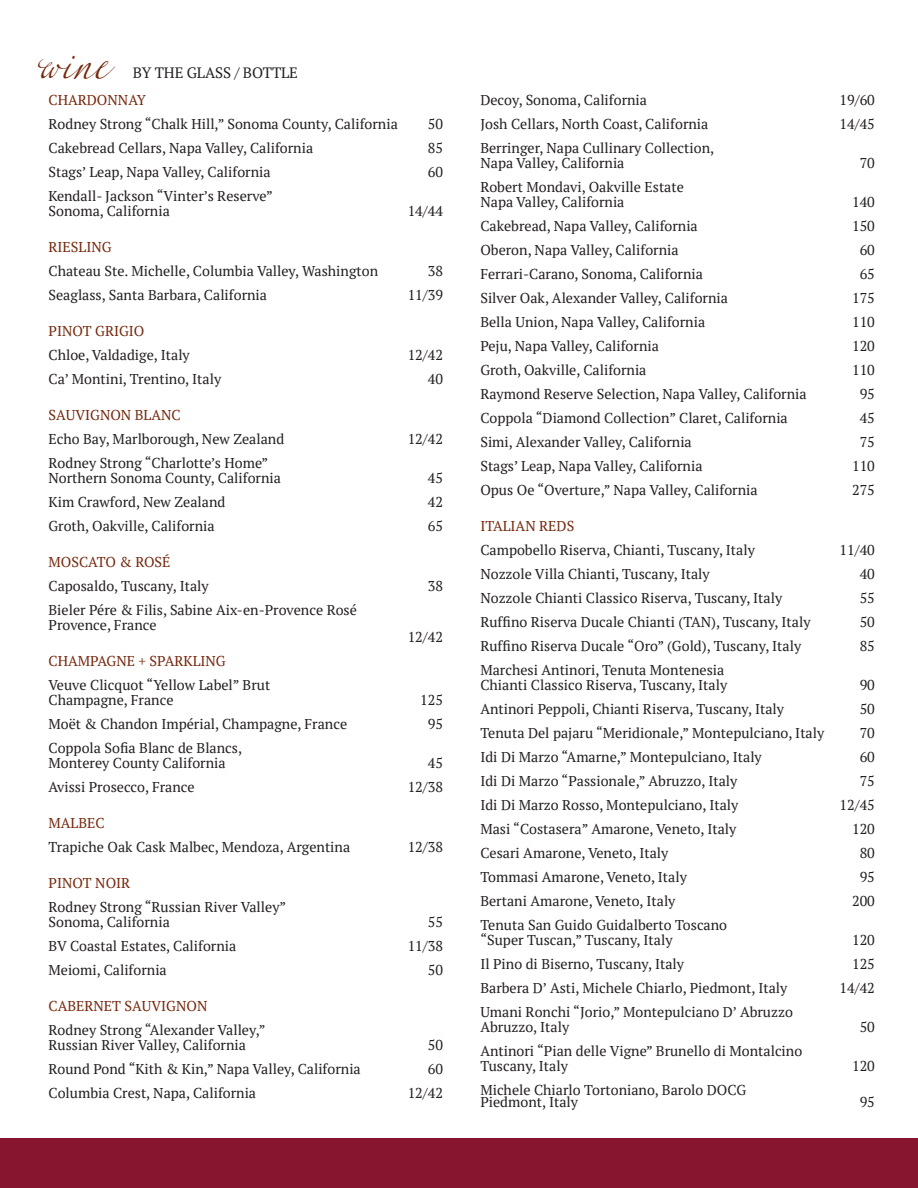
<style>
.page{position:relative;width:918px;height:1188px;background:#fff}
.page>*{position:absolute;margin:0;border:0;box-sizing:border-box;transform-origin:0 0}
.t1{font:49.5px "Leander Script Pro";color:#76270c}
.t2{font:15px "PT Serif";letter-spacing:-.01em;color:#231f20}
.t3{font:14.25px/15px "PT Serif";color:#231f20}
.t4{font:14.25px "PT Serif";color:#76270c}
</style>
<div class="page">
<div style="left:0;top:1138px;width:918px;height:50px;background:#88152f"></div>
<p class="t1" style="left:40px;top:32px;width:75px">wine</p>
<p class="t2" style="left:133px;top:63px;width:167px">BY THE GLASS / BOTTLE</p>
<p class="t4" style="left:49px;top:91px;width:99px">CHARDONNAY</p>
<p class="t3" style="left:49px;top:116px;width:351px">Rodney Strong “Chalk Hill,” Sonoma County, California</p>
<p class="t3" style="left:428px;top:116px;width:17px">50</p>
<p class="t3" style="left:49px;top:140px;width:266px">Cakebread Cellars, Napa Valley, California</p>
<p class="t3" style="left:428px;top:140px;width:17px">85</p>
<p class="t3" style="left:49px;top:164px;width:224px">Stags’ Leap, Napa Valley, California</p>
<p class="t3" style="left:428px;top:164px;width:17px">60</p>
<p class="t3" style="left:49px;top:188px;width:226px">Kendall- Jackson “Vinter’s Reserve”<br>Sonoma, California</p>
<p class="t3" style="left:408px;top:203px;width:37px">14/44</p>
<p class="t4" style="left:49px;top:238px;width:65px">RIESLING</p>
<p class="t3" style="left:49px;top:263px;width:331px">Chateau Ste. Michelle, Columbia Valley, Washington</p>
<p class="t3" style="left:428px;top:263px;width:17px">38</p>
<p class="t3" style="left:49px;top:287px;width:220px">Seaglass, Santa Barbara, California</p>
<p class="t3" style="left:408px;top:287px;width:37px">11/39</p>
<p class="t4" style="left:49px;top:322px;width:98px">PINOT GRIGIO</p>
<p class="t3" style="left:49px;top:347px;width:143px">Chloe, Valdadige, Italy</p>
<p class="t3" style="left:408px;top:347px;width:37px">12/42</p>
<p class="t3" style="left:49px;top:371px;width:174px">Ca’ Montini, Trentino, Italy</p>
<p class="t3" style="left:428px;top:371px;width:17px">40</p>
<p class="t4" style="left:49px;top:406px;width:134px">SAUVIGNON BLANC</p>
<p class="t3" style="left:49px;top:431px;width:237px">Echo Bay, Marlborough, New Zealand</p>
<p class="t3" style="left:408px;top:431px;width:37px">12/42</p>
<p class="t3" style="left:49px;top:455px;width:234px">Rodney Strong “Charlotte’s Home”<br>Northern Sonoma County, California</p>
<p class="t3" style="left:428px;top:470px;width:17px">45</p>
<p class="t3" style="left:49px;top:494px;width:178px">Kim Crawford, New Zealand</p>
<p class="t3" style="left:428px;top:494px;width:17px">42</p>
<p class="t3" style="left:49px;top:518px;width:168px">Groth, Oakville, California</p>
<p class="t3" style="left:428px;top:518px;width:17px">65</p>
<p class="t4" style="left:49px;top:553px;width:124px">MOSCATO &amp; ROSÉ</p>
<p class="t3" style="left:49px;top:578px;width:162px">Caposaldo, Tuscany, Italy</p>
<p class="t3" style="left:428px;top:578px;width:17px">38</p>
<p class="t3" style="left:49px;top:602px;width:310px">Bieler Pére &amp; Filis, Sabine Aix-en-Provence Rosé<br>Provence, France</p>
<p class="t3" style="left:408px;top:629px;width:37px">12/42</p>
<p class="t4" style="left:49px;top:652px;width:179px">CHAMPAGNE + SPARKLING</p>
<p class="t3" style="left:49px;top:677px;width:223px">Veuve Clicquot “Yellow Label” Brut<br>Champagne, France</p>
<p class="t3" style="left:420px;top:692px;width:24px">125</p>
<p class="t3" style="left:49px;top:716px;width:300px">Moët &amp; Chandon Impérial, Champagne, France</p>
<p class="t3" style="left:428px;top:716px;width:17px">95</p>
<p class="t3" style="left:49px;top:740px;width:195px">Coppola Sofia Blanc de Blancs,<br>Monterey County California</p>
<p class="t3" style="left:428px;top:755px;width:17px">45</p>
<p class="t3" style="left:49px;top:779px;width:148px">Avissi Prosecco, France</p>
<p class="t3" style="left:408px;top:779px;width:37px">12/38</p>
<p class="t4" style="left:49px;top:814px;width:58px">MALBEC</p>
<p class="t3" style="left:49px;top:839px;width:303px">Trapiche Oak Cask Malbec, Mendoza, Argentina</p>
<p class="t3" style="left:408px;top:839px;width:37px">12/38</p>
<p class="t4" style="left:49px;top:874px;width:83px">PINOT NOIR</p>
<p class="t3" style="left:49px;top:899px;width:239px">Rodney Strong “Russian River Valley”<br>Sonoma, California</p>
<p class="t3" style="left:428px;top:914px;width:17px">55</p>
<p class="t3" style="left:49px;top:938px;width:189px">BV Coastal Estates, California</p>
<p class="t3" style="left:408px;top:938px;width:37px">11/38</p>
<p class="t3" style="left:49px;top:962px;width:120px">Meiomi, California</p>
<p class="t3" style="left:428px;top:962px;width:17px">50</p>
<p class="t4" style="left:49px;top:997px;width:160px">CABERNET SAUVIGNON</p>
<p class="t3" style="left:49px;top:1022px;width:219px">Rodney Strong “Alexander Valley,”<br>Russian River Valley, California</p>
<p class="t3" style="left:428px;top:1037px;width:17px">50</p>
<p class="t3" style="left:49px;top:1061px;width:314px">Round Pond “Kith &amp; Kin,” Napa Valley, California</p>
<p class="t3" style="left:428px;top:1061px;width:17px">60</p>
<p class="t3" style="left:49px;top:1085px;width:209px">Columbia Crest, Napa, California</p>
<p class="t3" style="left:408px;top:1085px;width:37px">12/42</p>
<p class="t3" style="left:480px;top:92px;width:168px">Decoy, Sonoma, California</p>
<p class="t3" style="left:840px;top:92px;width:37px">19/60</p>
<p class="t3" style="left:480px;top:116px;width:230px">Josh Cellars, North Coast, California</p>
<p class="t3" style="left:840px;top:116px;width:37px">14/45</p>
<p class="t3" style="left:480px;top:140px;width:235px">Berringer, Napa Cullinary Collection,<br>Napa Valley, California</p>
<p class="t3" style="left:860px;top:155px;width:17px">70</p>
<p class="t3" style="left:480px;top:179px;width:205px">Robert Mondavi, Oakville Estate<br>Napa Valley, California</p>
<p class="t3" style="left:852px;top:194px;width:24px">140</p>
<p class="t3" style="left:480px;top:218px;width:219px">Cakebread, Napa Valley, California</p>
<p class="t3" style="left:852px;top:218px;width:24px">150</p>
<p class="t3" style="left:480px;top:242px;width:200px">Oberon, Napa Valley, California</p>
<p class="t3" style="left:860px;top:242px;width:17px">60</p>
<p class="t3" style="left:480px;top:266px;width:224px">Ferrari-Carano, Sonoma, California</p>
<p class="t3" style="left:860px;top:266px;width:17px">65</p>
<p class="t3" style="left:480px;top:290px;width:249px">Silver Oak, Alexander Valley, California</p>
<p class="t3" style="left:852px;top:290px;width:24px">175</p>
<p class="t3" style="left:480px;top:314px;width:226px">Bella Union, Napa Valley, California</p>
<p class="t3" style="left:852px;top:314px;width:24px">110</p>
<p class="t3" style="left:480px;top:338px;width:180px">Peju, Napa Valley, California</p>
<p class="t3" style="left:852px;top:338px;width:24px">120</p>
<p class="t3" style="left:480px;top:362px;width:168px">Groth, Oakville, California</p>
<p class="t3" style="left:852px;top:362px;width:24px">110</p>
<p class="t3" style="left:480px;top:386px;width:328px">Raymond Reserve Selection, Napa Valley, California</p>
<p class="t3" style="left:860px;top:386px;width:17px">95</p>
<p class="t3" style="left:480px;top:410px;width:309px">Coppola “Diamond Collection” Claret, California</p>
<p class="t3" style="left:860px;top:410px;width:17px">45</p>
<p class="t3" style="left:480px;top:434px;width:213px">Simi, Alexander Valley, California</p>
<p class="t3" style="left:860px;top:434px;width:17px">75</p>
<p class="t3" style="left:480px;top:458px;width:224px">Stags’ Leap, Napa Valley, California</p>
<p class="t3" style="left:852px;top:458px;width:24px">110</p>
<p class="t3" style="left:480px;top:482px;width:279px">Opus Oe “Overture,” Napa Valley, California</p>
<p class="t3" style="left:852px;top:482px;width:24px">275</p>
<p class="t4" style="left:480px;top:517px;width:95px">ITALIAN REDS</p>
<p class="t3" style="left:480px;top:542px;width:276px">Campobello Riserva, Chianti, Tuscany, Italy</p>
<p class="t3" style="left:840px;top:542px;width:37px">11/40</p>
<p class="t3" style="left:480px;top:566px;width:231px">Nozzole Villa Chianti, Tuscany, Italy</p>
<p class="t3" style="left:860px;top:566px;width:17px">40</p>
<p class="t3" style="left:480px;top:590px;width:303px">Nozzole Chianti Classico Riserva, Tuscany, Italy</p>
<p class="t3" style="left:860px;top:590px;width:17px">55</p>
<p class="t3" style="left:480px;top:614px;width:332px">Ruffino Riserva Ducale Chianti (TAN), Tuscany, Italy</p>
<p class="t3" style="left:860px;top:614px;width:17px">50</p>
<p class="t3" style="left:480px;top:638px;width:322px">Ruffino Riserva Ducale “Oro” (Gold), Tuscany, Italy</p>
<p class="t3" style="left:860px;top:638px;width:17px">85</p>
<p class="t3" style="left:480px;top:662px;width:248px">Marchesi Antinori, Tenuta Montenesia<br>Chianti Classico Riserva, Tuscany, Italy</p>
<p class="t3" style="left:860px;top:677px;width:17px">90</p>
<p class="t3" style="left:480px;top:701px;width:305px">Antinori Peppoli, Chianti Riserva, Tuscany, Italy</p>
<p class="t3" style="left:860px;top:701px;width:17px">50</p>
<p class="t3" style="left:480px;top:725px;width:345px">Tenuta Del pajaru “Meridionale,” Montepulciano, Italy</p>
<p class="t3" style="left:860px;top:725px;width:17px">70</p>
<p class="t3" style="left:480px;top:749px;width:283px">Idi Di Marzo “Amarne,” Montepulciano, Italy</p>
<p class="t3" style="left:860px;top:749px;width:17px">60</p>
<p class="t3" style="left:480px;top:773px;width:259px">Idi Di Marzo “Passionale,” Abruzzo, Italy</p>
<p class="t3" style="left:860px;top:773px;width:17px">75</p>
<p class="t3" style="left:480px;top:797px;width:260px">Idi Di Marzo Rosso, Montepulciano, Italy</p>
<p class="t3" style="left:840px;top:797px;width:37px">12/45</p>
<p class="t3" style="left:480px;top:821px;width:258px">Masi “Costasera” Amarone, Veneto, Italy</p>
<p class="t3" style="left:852px;top:821px;width:24px">120</p>
<p class="t3" style="left:480px;top:845px;width:189px">Cesari Amarone, Veneto, Italy</p>
<p class="t3" style="left:860px;top:845px;width:17px">80</p>
<p class="t3" style="left:480px;top:869px;width:208px">Tommasi Amarone, Veneto, Italy</p>
<p class="t3" style="left:860px;top:869px;width:17px">95</p>
<p class="t3" style="left:480px;top:893px;width:197px">Bertani Amarone, Veneto, Italy</p>
<p class="t3" style="left:852px;top:893px;width:24px">200</p>
<p class="t3" style="left:480px;top:917px;width:248px">Tenuta San Guido Guidalberto Toscano “Super Tuscan,” Tuscany, Italy</p>
<p class="t3" style="left:852px;top:932px;width:24px">120</p>
<p class="t3" style="left:480px;top:956px;width:205px">Il Pino di Biserno, Tuscany, Italy</p>
<p class="t3" style="left:852px;top:956px;width:24px">125</p>
<p class="t3" style="left:480px;top:980px;width:309px">Barbera D’ Asti, Michele Chiarlo, Piedmont, Italy</p>
<p class="t3" style="left:840px;top:980px;width:37px">14/42</p>
<p class="t3" style="left:480px;top:1004px;width:314px">Umani Ronchi “Jorio,” Montepulciano D’ Abruzzo<br>Abruzzo, Italy</p>
<p class="t3" style="left:860px;top:1019px;width:17px">50</p>
<p class="t3" style="left:480px;top:1043px;width:323px">Antinori “Pian delle Vigne” Brunello di Montalcino<br>Tuscany, Italy</p>
<p class="t3" style="left:852px;top:1058px;width:24px">120</p>
<p class="t3" style="left:480px;top:1084px;width:268px;line-height:12px">Michele Chiarlo Tortoniano, Barolo DOCG<br>Piedmont, Italy</p>
<p class="t3" style="left:860px;top:1094px;width:17px">95</p>
</div>
